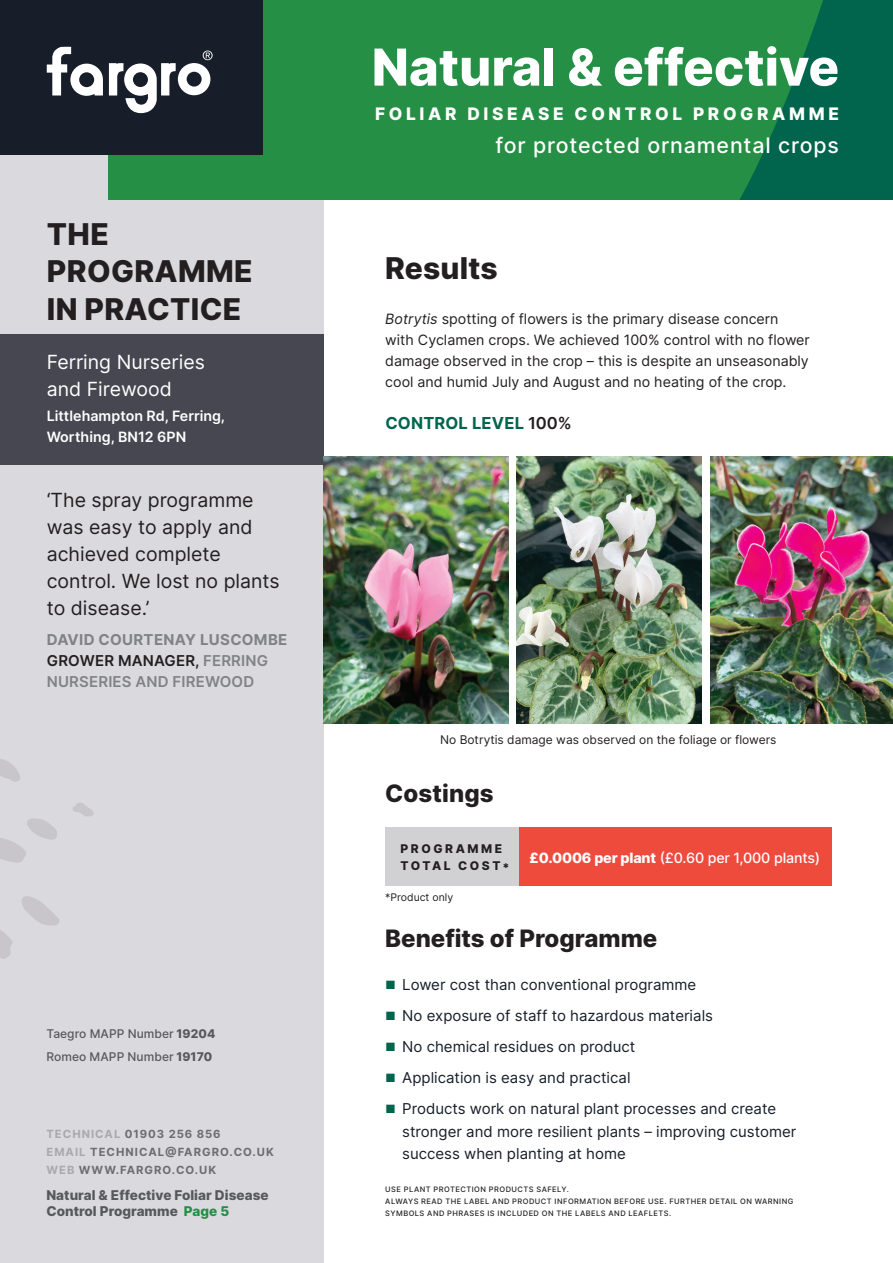
<style>
.page{position:relative;width:893px;height:1263px;background:#fff}
.page>*{position:absolute;margin:0;border:0;box-sizing:border-box;transform-origin:0 0}
.t1{font:800 51px "Inter";color:#fff}
.t2{font:800 30px/37.5px "Inter";letter-spacing:.01em;color:#231f20}
.t3{font:800 24px "Inter";color:#231f20}
.t4{font:500 21.45px "Inter";letter-spacing:.04em;color:#fff}
.t5{font:19.5px/27px "Inter";color:#231f20}
.t6{font:19.5px/26.7px "Inter";color:#fff}
.t7{font:800 17.25px "Inter";letter-spacing:.21em;color:#fff}
.t8{font:700 16.5px "Inter";letter-spacing:.01em;color:#00654c}
.t9{font:15px/22.5px "Inter";color:#171e29}
.t10{font:600 15px/21px "Inter";letter-spacing:.01em;color:#808285}
.t11{font:14.25px/21px "Inter";color:#231f20}
.t12{font:600 14.25px/21px "Inter";color:#fff}
.t13{font:500 14.25px "Inter";letter-spacing:-.01em;color:#fff}
.t14{font:800 13.5px/16.5px "Inter";letter-spacing:.005em;color:#57585a}
.t15{font:12px "Inter";color:#231f20}
.t16{font:500 12px/23px "Inter";letter-spacing:.005em;color:#57585a}
.t17{font:800 12px/16.5px "Inter";letter-spacing:.21em;color:#231f20}
.t18{font:700 11.25px/18px "Inter";letter-spacing:.09em;color:#6c6d70}
.t19{font:10.5px "Inter";color:#231f20}
.t20{font:500 7.5px/12px "Inter";letter-spacing:.06em;color:#231f20}
.s1{font-weight:700}
.s2{color:#231f20}
.s3{font-weight:800}
.s4{color:#a8a9ad}
.s5{color:#248f45}
.s6{font-style:italic}
.s7{font-weight:600;color:#231f20}
.s8{font-family:"Arial";font-size:18px;color:#00654c}
</style>
<div class="page">
<div style="left:0;top:13px;width:324px;height:1250px;background:#dadade"></div>
<svg style="left:0;top:930px;width:12px;height:29px"></svg>
<svg style="left:22px;top:896px;width:37px;height:30px"></svg>
<svg style="left:0;top:759px;width:20px;height:23px"></svg>
<svg style="left:0;top:818px;width:57px;height:45px"></svg>
<svg style="left:73px;top:803px;width:21px;height:13px"></svg>
<div style="left:108px;top:0;width:785px;height:200px;background:#248f45"></div>
<svg style="left:739px;top:0;width:154px;height:200px;fill:#00654c"></svg>
<div style="left:0;top:0;width:263px;height:155px;background:#171e29"></div>
<svg style="left:47px;top:47px;width:166px;height:66px"></svg>
<div style="left:0;top:334px;width:324px;height:131px;background:#464751"></div>
<img style="left:324px;top:456px;width:184px;height:267px">
<div style="left:519px;top:827px;width:312px;height:59px;background:#ef4b3d"></div>
<div style="left:385px;top:827px;width:134px;height:59px;background:#d1d0d3"></div>
<img style="left:710px;top:456px;width:183px;height:267px">
<img style="left:517px;top:456px;width:184px;height:267px">
<h2 class="t2" style="left:47px;top:214px;width:207px">THE<br>PROGRAMME<br>IN PRACTICE</h2>
<h3 class="t6" style="left:47px;top:348px;width:160px">Ferring Nurseries and Firewood</h3>
<p class="t12" style="left:47px;top:405px;width:180px">Littlehampton Rd, Ferring,<br>Worthing, BN12 6PN</p>
<h3 class="t5" style="left:47px;top:486px;width:234px">‘The spray programme was easy to apply and achieved complete control. We lost no plants to disease.’</h3>
<p class="t10" style="left:47px;top:628px;width:242px"><span class="s1">DAVID COURTENAY LUSCOMBE<br></span><span class="s2">GROWER MANAGER,</span> FERRING<br>NURSERIES AND FIREWOOD</p>
<p class="t16" style="left:46px;top:1021px;width:170px">Taegro MAPP Number <span class="s3">19204<br></span>Romeo MAPP Number <span class="s3">19170</span></p>
<p class="t18" style="left:46px;top:1124px;width:229px"><span class="s4">TECHNICAL</span> 01903 256 856<br><span class="s4">EMAIL</span> TECHNICAL@FARGRO.CO.UK<br><span class="s4">WEB</span> WWW.FARGRO.CO.UK</p>
<p class="t14" style="left:46px;top:1186px;width:224px">Natural &amp; Effective Foliar Disease<br>Control Programme <span class="s5">Page 5</span></p>
<h1 class="t1" style="left:372px;top:28px;width:469px">Natural &amp; effective</h1>
<p class="t7" style="left:375px;top:101px;width:465px">FOLIAR DISEASE CONTROL PROGRAMME</p>
<h3 class="t4" style="left:495px;top:130px;width:345px">for protected ornamental crops</h3>
<h2 class="t2" style="left:385px;top:248px;width:114px">Results</h2>
<p class="t11" style="left:385px;top:308px;width:426px"><span class="s6">Botrytis</span> spotting of flowers is the primary disease concern with Cyclamen crops. We achieved 100% control with no flower damage observed in the crop – this is despite an unseasonably cool and humid July and August and no heating of the crop.</p>
<p class="t8" style="left:385px;top:411px;width:188px">CONTROL LEVEL <span class="s7">100%</span></p>
<p class="t15" style="left:440px;top:731px;width:338px">No Botrytis damage was observed on the foliage or flowers</p>
<h3 class="t3" style="left:385px;top:775px;width:110px">Costings</h3>
<p class="t17" style="left:401px;top:840px;width:110px">PROGRAMME<br>TOTAL COST*</p>
<p class="t19" style="left:385px;top:890px;width:69px">*Product only</p>
<p class="t13" style="left:529px;top:847px;width:293px"><span class="s3">£0.0006 per plant</span> (£0.60 per 1,000 plants)</p>
<h3 class="t3" style="left:385px;top:920px;width:274px">Benefits of Programme</h3>
<p class="t9" style="left:385px;top:973px;width:313px"><span class="s8">■</span> Lower cost than conventional programme</p>
<p class="t9" style="left:385px;top:1004px;width:329px"><span class="s8">■</span> No exposure of staff to hazardous materials</p>
<p class="t9" style="left:385px;top:1035px;width:252px"><span class="s8">■</span> No chemical residues on product</p>
<p class="t9" style="left:385px;top:1066px;width:247px"><span class="s8">■</span> Application is easy and practical</p>
<p class="t9" style="left:402px;top:1097px;width:396px;text-indent:-17px"><span class="s8">■</span> Products work on natural plant processes and create stronger and more resilient plants – improving customer success when planting at home</p>
<p class="t20" style="left:385px;top:1183px;width:410px">USE PLANT PROTECTION PRODUCTS SAFELY.<br>ALWAYS READ THE LABEL AND PRODUCT INFORMATION BEFORE USE. FURTHER DETAIL ON WARNING<br>SYMBOLS AND PHRASES IS INCLUDED ON THE LABELS AND LEAFLETS.</p>
</div>
